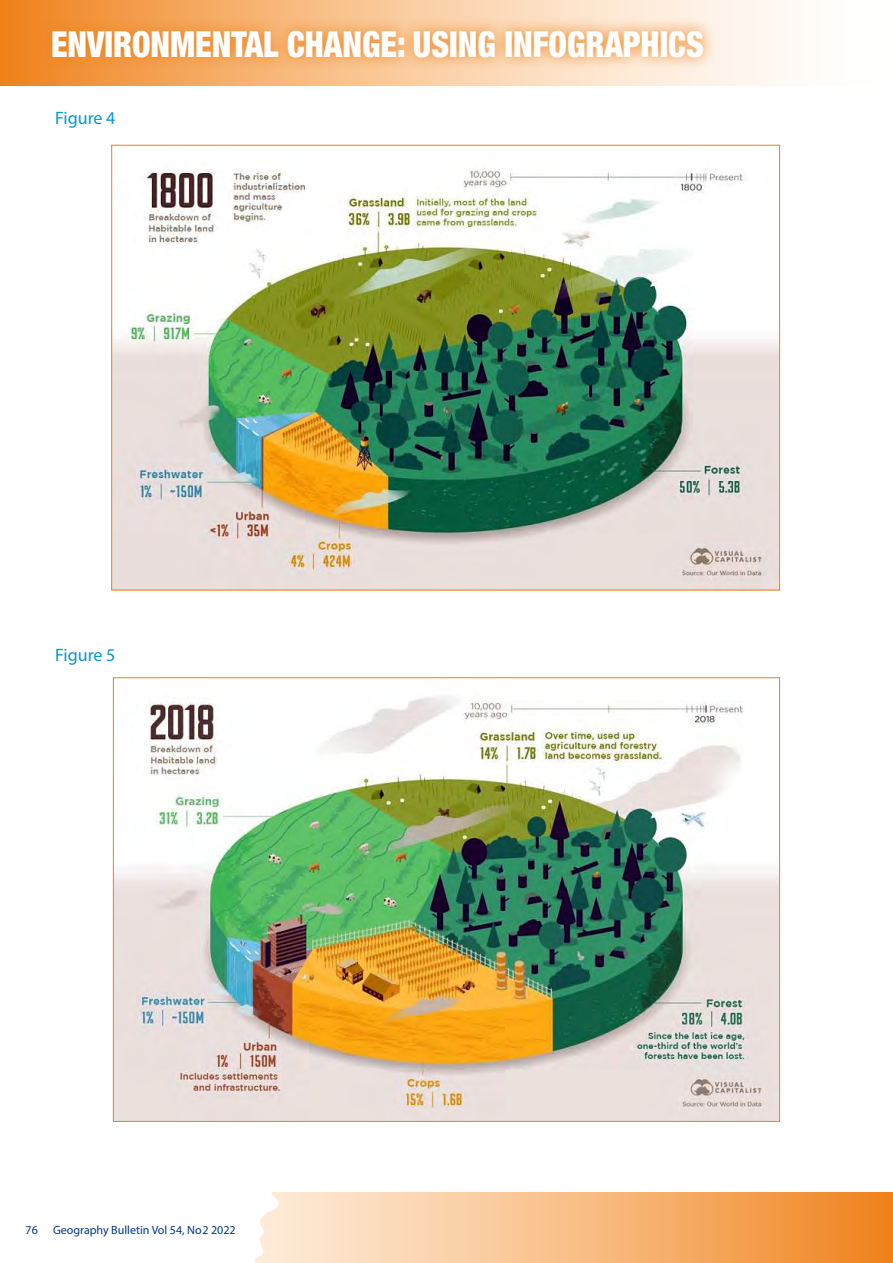
<style>
.page{position:relative;width:893px;height:1263px;background:#fff}
.page>*{position:absolute;margin:0;border:0;box-sizing:border-box;transform-origin:0 0}
.t1{font:900 condensed 36px "Helvetica Neue LT";color:#fff;scale:.92 1}
.t2{font:18px "Myriad Pro";color:#0997c9}
.t3{font:12px "Myriad Pro";color:#003888}
</style>
<div class="page">
<svg style="left:281px;top:1192px;width:612px;height:71px"></svg>
<svg style="left:0;top:85px;width:281px;height:1178px"></svg>
<svg style="left:0;top:0;width:786px;height:85px"></svg>
<div style="left:38px;top:17px;width:679px;height:54px;background:#ef8118;opacity:.92"></div>
<img style="left:115px;top:679px;width:663px;height:440px">
<img style="left:113px;top:147px;width:665px;height:441px">
<p class="t1" style="left:51px;top:22px;width:711px">ENVIRONMENTAL CHANGE: USING INFOGRAPHICS</p>
<p class="t2" style="left:55px;top:107px;width:62px">Figure 4</p>
<p class="t2" style="left:55px;top:644px;width:62px">Figure 5</p>
<p class="t3" style="left:26px;top:1223px;width:14px">76</p>
<p class="t3" style="left:53px;top:1223px;width:184px">Geography Bulletin Vol 54, No 2 2022</p>
</div>
